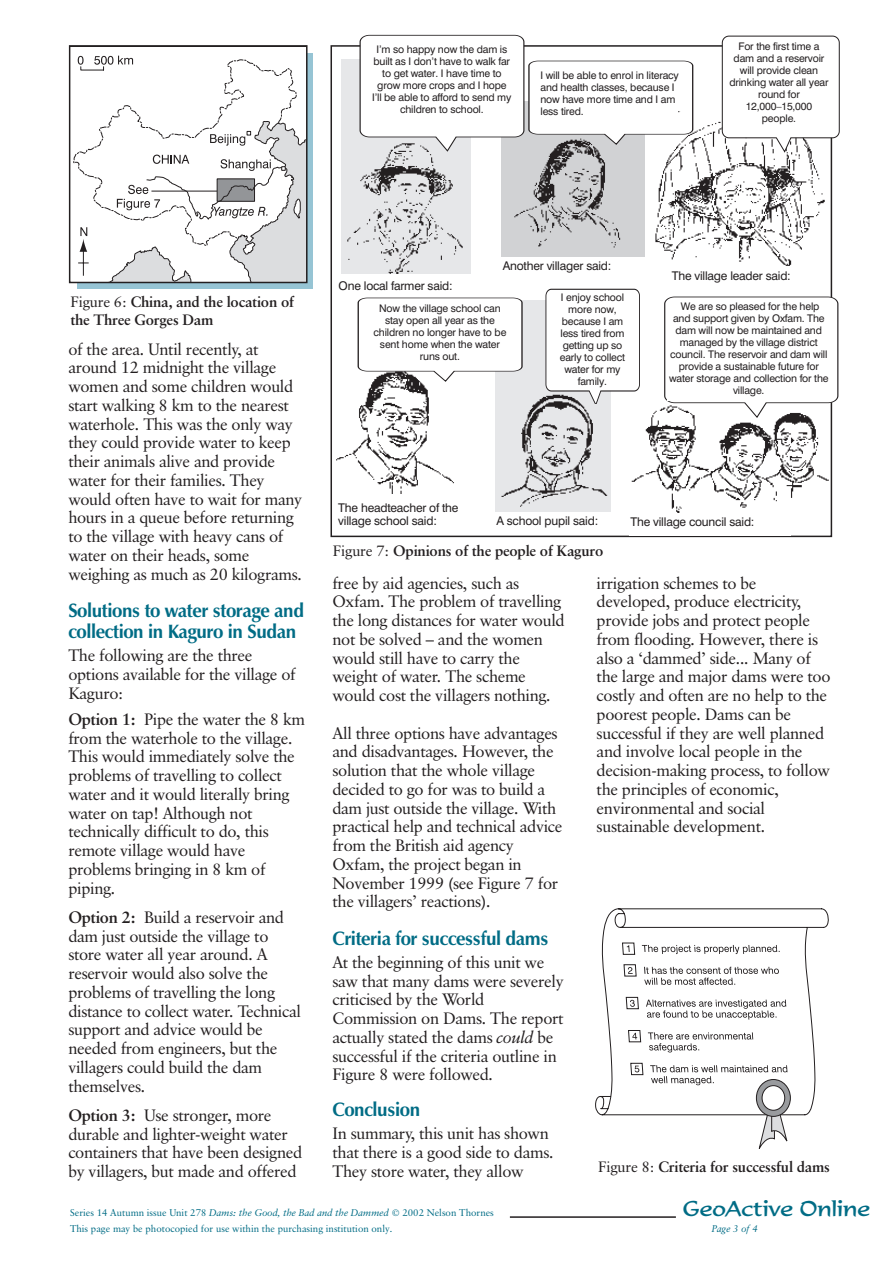
<style>
.page{position:relative;width:893px;height:1263px;background:#fff}
.page>*{position:absolute;margin:0;border:0;box-sizing:border-box;transform-origin:0 0}
.t1{font:21px "Formal 436 BT";color:#006c85;scale:1.1 1}
.t2{font:700 19.5px/21px "Zapf Humanist 601 BT";letter-spacing:-.02em;color:#006c85;scale:.95 1}
.t3{font:16.5px/18.8px "Classical Garamond BT";letter-spacing:-.025em;color:#231f20}
.t4{font:700 15px/18px "Classical Garamond BT";letter-spacing:-.015em;color:#231f20}
.t5{font:12px/13.5px "Swiss 721 BT";letter-spacing:-.015em;color:#231f20}
.t6{font:10.5px/12px "Swiss 721 BT";letter-spacing:-.015em;color:#231f20;text-align:center}
.t7{font:9.75px "Classical Garamond BT";color:#006c85}
.t8{font:italic 9.75px "Classical Garamond BT";color:#006c85}
.s1{font-weight:400}
.s2{font-weight:700}
.s3{font-style:italic}
</style>
<div class="page">
<hr style="left:510px;top:1216px;width:166px;height:2px;background:#231f20">
<svg style="left:595px;top:908px;width:234px;height:208px"></svg>
<svg style="left:758px;top:1108px;width:29px;height:41px"></svg>
<svg style="left:756px;top:1079px;width:34px;height:38px"></svg>
<div style="left:761px;top:1085px;width:24px;height:26px;background:#fff;border:1px solid #231f20;border-radius:50%"></div>
<svg style="left:77px;top:53px;width:236px;height:236px;background:#8eb9c8"></svg>
<svg style="left:77px;top:53px;width:227px;height:3px"></svg>
<svg style="left:73px;top:56px;width:231px;height:224px"></svg>
<hr style="left:151px;top:191px;width:66px;height:1px;background:#231f20">
<div style="left:69px;top:45px;width:238px;height:238px;border:2px solid #231f20"></div>
<div style="left:500px;top:101px;width:144px;height:155px;background:#d1d2d4"></div>
<img style="left:514px;top:152px;width:107px;height:96px">
<div style="left:342px;top:60px;width:129px;height:214px;background:#e6e7e9"></div>
<img style="left:347px;top:152px;width:116px;height:121px">
<svg style="left:359px;top:34px;width:334px;height:118px"></svg>
<div style="left:370px;top:44px;width:143px;height:85px;background:#fff"></div>
<img style="left:651px;top:111px;width:174px;height:155px">
<div style="left:495px;top:300px;width:115px;height:212px;background:#e6e7e9"></div>
<svg style="left:545px;top:288px;width:95px;height:104px"></svg>
<div style="left:551px;top:292px;width:83px;height:97px;background:#fff"></div>
<img style="left:501px;top:386px;width:115px;height:123px">
<svg style="left:664px;top:296px;width:175px;height:123px"></svg>
<div style="left:667px;top:301px;width:163px;height:100px;background:#fff"></div>
<img style="left:631px;top:399px;width:197px;height:113px">
<svg style="left:721px;top:35px;width:119px;height:118px"></svg>
<div style="left:726px;top:41px;width:105px;height:92px;background:#fff"></div>
<svg style="left:357px;top:297px;width:166px;height:75px"></svg>
<div style="left:368px;top:303px;width:143px;height:64px;background:#fff"></div>
<img style="left:336px;top:367px;width:128px;height:126px">
<p class="t6" style="left:372px;top:45px;width:141px">I’m so happy now the dam is built as I don’t have to walk far to get water. I have time to grow more crops and I hope<br>I’ll be able to afford to send my children to school.</p>
<p class="t6" style="left:540px;top:71px;width:140px;text-align:left">I will be able to enrol in literacy and health classes, because I now have more time and I am less tired.</p>
<p class="t6" style="left:729px;top:41px;width:101px">For the first time a dam and a reservoir will provide clean drinking water all year round for<br>12,000–15,000 people.</p>
<p class="t4" style="left:70px;top:295px;width:225px"><span class="s1">Figure 6:</span> China, and the location of the Three Gorges Dam</p>
<p class="t3" style="left:68px;top:341px;width:235px">of the area. Until recently, at around 12 midnight the village women and some children would start walking 8 km to the nearest waterhole. This was the only way they could provide water to keep their animals alive and provide water for their families. They would often have to wait for many hours in a queue before returning to the village with heavy cans of water on their heads, some weighing as much as 20 kilograms.</p>
<p class="t2" style="left:68px;top:604px;width:250px">Solutions to water storage and collection in Kaguro in Sudan</p>
<p class="t3" style="left:68px;top:648px;width:229px">The following are the three options available for the village of<br>Kaguro:</p>
<p class="t3" style="left:68px;top:712px;width:238px"><span class="s2">Option 1:</span> Pipe the water the 8 km from the waterhole to the village.<br>This would immediately solve the problems of travelling to collect water and it would literally bring water on tap! Although not technically difficult to do, this remote village would have problems bringing in 8 km of piping.</p>
<p class="t3" style="left:68px;top:910px;width:234px"><span class="s2">Option 2:</span> Build a reservoir and dam just outside the village to store water all year around. A reservoir would also solve the problems of travelling the long distance to collect water. Technical support and advice would be needed from engineers, but the villagers could build the dam themselves.</p>
<p class="t3" style="left:68px;top:1108px;width:235px"><span class="s2">Option 3:</span> Use stronger, more durable and lighter-weight water containers that have been designed by villagers, but made and offered</p>
<p class="t5" style="left:338px;top:281px;width:116px">One local farmer said:</p>
<p class="t5" style="left:502px;top:261px;width:110px">Another villager said:</p>
<p class="t6" style="left:373px;top:303px;width:134px">Now the village school can stay open all year as the children no longer have to be sent home when the water runs out.</p>
<p class="t6" style="left:559px;top:293px;width:67px">I enjoy school more now, because I am less tired from getting up so early to collect water for my family.</p>
<p class="t5" style="left:671px;top:271px;width:121px">The village leader said:</p>
<p class="t6" style="left:669px;top:302px;width:161px">We are so pleased for the help<br>and support given by Oxfam. The dam will now be maintained and managed by the village district council. The reservoir and dam will provide a sustainable future for water storage and collection for the village.</p>
<p class="t5" style="left:338px;top:502px;width:122px">The headteacher of the village school said:</p>
<p class="t5" style="left:496px;top:516px;width:103px">A school pupil said:</p>
<p class="t4" style="left:333px;top:544px;width:272px"><span class="s1">Figure 7:</span> Opinions of the people of Kaguro</p>
<p class="t5" style="left:630px;top:517px;width:126px">The village council said:</p>
<p class="t3" style="left:332px;top:575px;width:234px">free by aid agencies, such as<br>Oxfam. The problem of travelling the long distances for water would not be solved – and the women would still have to carry the weight of water. The scheme would cost the villagers nothing.</p>
<p class="t3" style="left:332px;top:725px;width:231px">All three options have advantages and disadvantages. However, the solution that the whole village decided to go for was to build a dam just outside the village. With practical help and technical advice from the British aid agency<br>Oxfam, the project began in<br>November 1999 (see Figure 7 for the villagers’ reactions).</p>
<p class="t2" style="left:332px;top:932px;width:229px">Criteria for successful dams</p>
<p class="t3" style="left:332px;top:955px;width:233px">At the beginning of this unit we saw that many dams were severely criticised by the World<br>Commission on Dams. The report actually stated the dams <span class="s3">could</span> be successful if the criteria outline in<br>Figure 8 were followed.</p>
<p class="t2" style="left:332px;top:1104px;width:94px">Conclusion</p>
<p class="t3" style="left:332px;top:1126px;width:223px">In summary, this unit has shown that there is a good side to dams.<br>They store water, they allow</p>
<p class="t3" style="left:596px;top:575px;width:235px">irrigation schemes to be developed, produce electricity, provide jobs and protect people from flooding. However, there is also a ‘dammed’ side... Many of the large and major dams were too costly and often are no help to the poorest people. Dams can be successful if they are well planned and involve local people in the decision-making process, to follow the principles of economic, environmental and social sustainable development.</p>
<p class="t4" style="left:598px;top:1160px;width:233px"><span class="s1">Figure 8:</span> Criteria for successful dams</p>
<p class="t7" style="left:70px;top:1209px;width:425px">Series 14 Autumn issue Unit 278 <span class="s3">Dams: the Good, the Bad and the Dammed</span> © 2002 Nelson Thornes</p>
<p class="t1" style="left:682px;top:1201px;width:172px">GeoActive Online</p>
<p class="t7" style="left:70px;top:1226px;width:324px">This page may be photocopied for use within the purchasing institution only.</p>
<p class="t8" style="left:711px;top:1223px;width:48px">Page 3 of 4</p>
</div>
